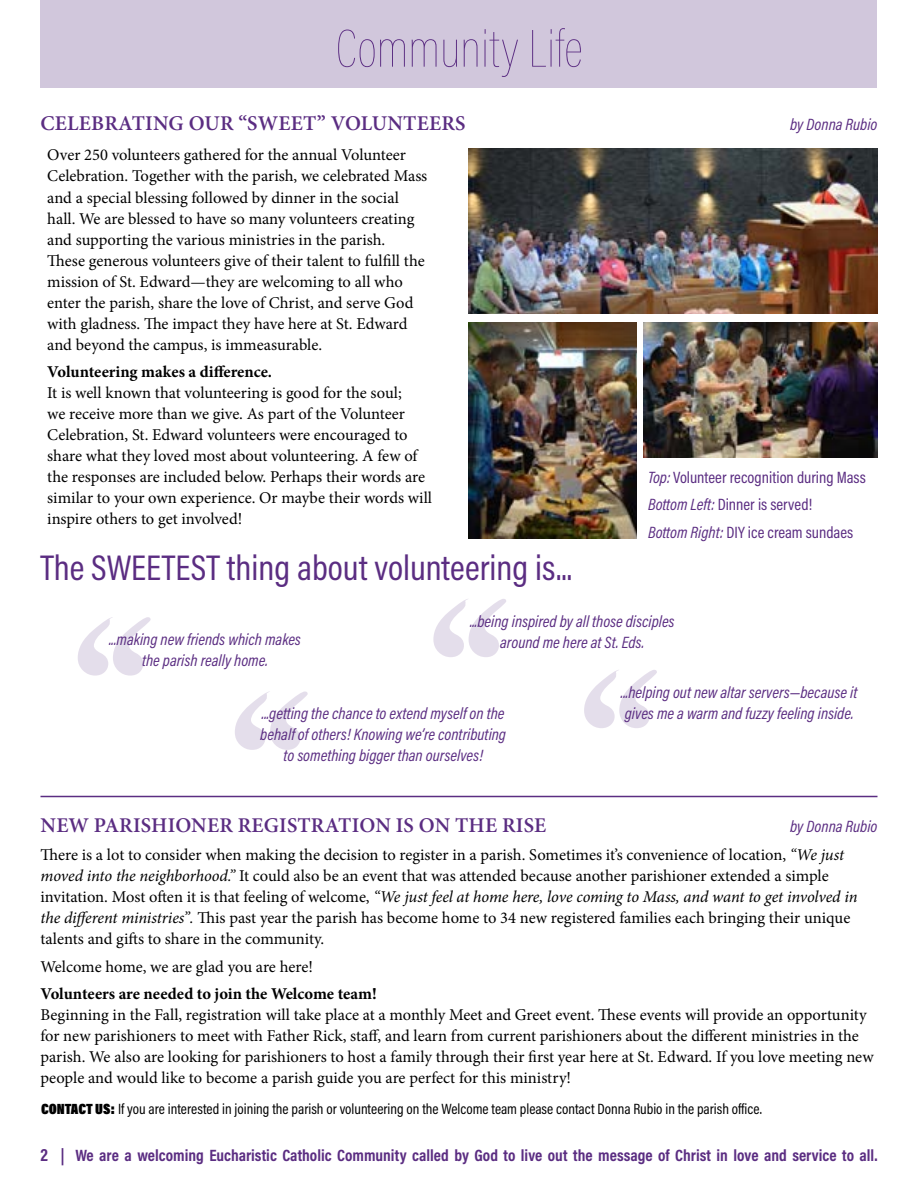
<style>
.page{position:relative;width:918px;height:1188px;background:#fff}
.page>*{position:absolute;margin:0;border:0;box-sizing:border-box;transform-origin:0 0}
.t1{font:100 54px "Acumin Pro Cond";letter-spacing:.005em;color:#5b2d82}
.t2{font:36px "Acumin Pro Cond";color:#5b2d82}
.t3{font:600 21px "Minion Pro";letter-spacing:.01em;color:#5b2d82}
.t4{font:16.5px/21px "Minion Pro";letter-spacing:-.005em;color:#000}
.t5{font:italic 16.5px/21px "Acumin Pro Cond";color:#5b2d82;text-align:center}
.t6{font:700 16.5px "Acumin Pro Cond";color:#5b2d82}
.t7{font:16.5px/27.8px "Acumin Pro Cond";color:#5b2d82}
.t8{font:700 16.5px "Minion Pro";color:#000}
.t9{font:15px "Acumin Pro Cond";color:#000}
.s1{font-style:italic}
.s2{font-weight:900}
.s3{font-size:18px}
</style>
<div class="page">
<div style="left:40px;top:0;width:838px;height:88px;background:#d1c7dc"></div>
<svg style="left:235px;top:691px;width:73px;height:59px"></svg>
<svg style="left:584px;top:670px;width:73px;height:58px"></svg>
<svg style="left:433px;top:599px;width:73px;height:58px"></svg>
<img style="left:469px;top:148px;width:409px;height:166px">
<svg style="left:78px;top:617px;width:73px;height:59px"></svg>
<hr style="left:40px;top:796px;width:838px;height:1px;background:#5b2d82">
<img style="left:468px;top:322px;width:169px;height:216px">
<img style="left:644px;top:322px;width:234px;height:135px">
<h1 class="t1" style="left:336px;top:15px;width:249px">Community Life</h1>
<p class="t3" style="left:41px;top:109px;width:426px">CELEBRATING OUR “SWEET” VOLUNTEERS</p>
<p class="t5" style="left:790px;top:113px;width:89px">by Donna Rubio</p>
<p class="t4" style="left:47px;top:145px;width:382px">Over 250 volunteers gathered for the annual Volunteer Celebration. Together with the parish, we celebrated Mass and a special blessing followed by dinner in the social hall. We are blessed to have so many volunteers creating and supporting the various ministries in the parish.<br>These generous volunteers give of their talent to fulfill the mission of St. Edward—they are welcoming to all who enter the parish, share the love of Christ, and serve God with gladness. The impact they have here at St. Edward and beyond the campus, is immeasurable.</p>
<p class="t8" style="left:47px;top:360px;width:226px">Volunteering makes a difference.</p>
<p class="t4" style="left:47px;top:383px;width:386px">It is well known that volunteering is good for the soul;<br>we receive more than we give. As part of the Volunteer Celebration, St. Edward volunteers were encouraged to share what they loved most about volunteering. A few of the responses are included below. Perhaps their words are similar to your own experience. Or maybe their words will inspire others to get involved!</p>
<h2 class="t2" style="left:40px;top:544px;width:533px">The SWEETEST thing about volunteering is...</h2>
<p class="t7" style="left:648px;top:463px;width:219px"><span class="s1">Top:</span> Volunteer recognition during Mass<br><span class="s1">Bottom Left:</span> Dinner is served!<br><span class="s1">Bottom Right:</span> DIY ice cream sundaes</p>
<p class="t5" style="left:109px;top:628px;width:193px">...making new friends which makes the parish really home.</p>
<p class="t5" style="left:470px;top:610px;width:206px">...being inspired by all those disciples around me here at St. Eds.</p>
<p class="t5" style="left:260px;top:703px;width:247px">...getting the chance to extend myself on the behalf of others! Knowing we’re contributing to something bigger than ourselves!</p>
<p class="t5" style="left:621px;top:681px;width:238px;text-align:left">...helping out new altar servers—because it gives me a warm and fuzzy feeling inside.</p>
<p class="t3" style="left:41px;top:811px;width:507px">NEW PARISHIONER REGISTRATION IS ON THE RISE</p>
<p class="t5" style="left:790px;top:815px;width:89px">by Donna Rubio</p>
<p class="t4" style="left:41px;top:844px;width:819px">There is a lot to consider when making the decision to register in a parish. Sometimes it’s convenience of location, <span class="s1">“We just moved into the neighborhood.”</span> It could also be an event that was attended because another parishioner extended a simple invitation. Most often it is that feeling of welcome, <span class="s1">“We just feel at home here, love coming to Mass, and want to get involved in the different ministries”.</span> This past year the parish has become home to 34 new registered families each bringing their unique talents and gifts to share in the community.</p>
<p class="t4" style="left:41px;top:956px;width:274px">Welcome home, we are glad you are here!</p>
<p class="t8" style="left:41px;top:982px;width:338px">Volunteers are needed to join the Welcome team!</p>
<p class="t4" style="left:41px;top:1005px;width:835px">Beginning in the Fall, registration will take place at a monthly Meet and Greet event. These events will provide an opportunity for new parishioners to meet with Father Rick, staff, and learn from current parishioners about the different ministries in the parish. We also are looking for parishioners to host a family through their first year here at St. Edward. If you love meeting new people and would like to become a parish guide you are perfect for this ministry!</p>
<p class="t9" style="left:41px;top:1099px;width:722px"><span class="s2">CONTACT US:</span> If you are interested in joining the parish or volunteering on the Welcome team please contact Donna Rubio in the parish office.</p>
<p class="t6" style="left:40px;top:1144px;width:839px"><span class="s3">2</span> | We are a welcoming Eucharistic Catholic Community called by God to live out the message of Christ in love and service to all.</p>
</div>
